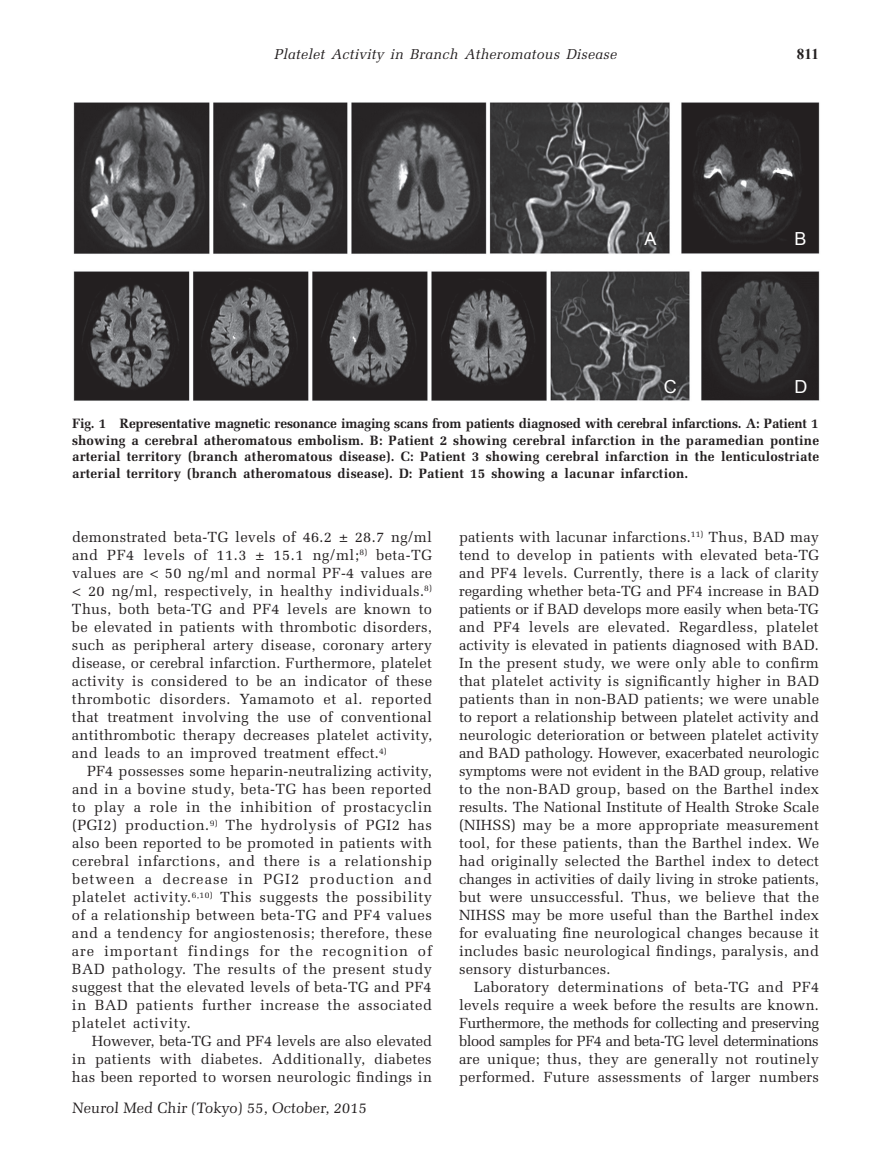
<style>
.page{position:relative;width:876px;height:1175px;background:#fff}
.page>*{position:absolute;margin:0;border:0;box-sizing:border-box;transform-origin:0 0}
.t1{font:18px "Arial";color:#fff}
.t2{font:italic 15px "Melior LT Std";color:#231f20}
.t3{font:700 15px "Times New Roman";color:#231f20}
.t4{font:14.7px/18px "Melior LT Std";letter-spacing:.015em;color:#231f20;text-align:justify}
.t5{font:italic 14.25px "Melior LT Std";letter-spacing:.015em;color:#231f20}
.t6{font:700 13.5px/16.5px "Melior LT Std";letter-spacing:.015em;color:#231f20;text-align:justify}
</style>
<div class="page">
<img style="left:73px;top:102px;width:747px;height:299px">
<p class="t5" style="left:274px;top:46px;width:344px">Platelet Activity in Branch Atheromatous Disease</p>
<p class="t3" style="left:797px;top:43px;width:24px">811</p>
<p class="t1" style="left:645px;top:227px;width:14px">A</p>
<p class="t1" style="left:664px;top:374px;width:14px">C</p>
<p class="t1" style="left:794px;top:227px;width:14px">B</p>
<p class="t1" style="left:794px;top:374px;width:14px">D</p>
<p class="t6" style="left:72px;top:415px;width:749px">Fig. 1 Representative magnetic resonance imaging scans from patients diagnosed with cerebral infarctions. A: Patient 1 showing a cerebral atheromatous embolism. B: Patient 2 showing cerebral infarction in the paramedian pontine arterial territory (branch atheromatous disease). C: Patient 3 showing cerebral infarction in the lenticulostriate arterial territory (branch atheromatous disease). D: Patient 15 showing a lacunar infarction.</p>
<p class="t4" style="left:72px;top:528px;width:362px">demonstrated beta-TG levels of 46.2 ± 28.7 ng/ml and PF4 levels of 11.3 ± 15.1 ng/ml;<sup>8)</sup> beta-TG values are &lt; 50 ng/ml and normal PF-4 values are &lt; 20 ng/ml, respectively, in healthy individuals.<sup>8)<br></sup>Thus, both beta-TG and PF4 levels are known to be elevated in patients with thrombotic disorders, such as peripheral artery disease, coronary artery disease, or cerebral infarction. Furthermore, platelet activity is considered to be an indicator of these thrombotic disorders. Yamamoto et al. reported that treatment involving the use of conventional antithrombotic therapy decreases platelet activity, and leads to an improved treatment effect.<sup>4)</sup></p>
<p class="t4" style="left:72px;top:762px;width:362px;text-indent:15px">PF4 possesses some heparin-neutralizing activity, and in a bovine study, beta-TG has been reported to play a role in the inhibition of prostacyclin (PGI2) production.<sup>9)</sup> The hydrolysis of PGI2 has also been reported to be promoted in patients with cerebral infarctions, and there is a relationship between a decrease in PGI2 production and platelet activity.<sup>6,10)</sup> This suggests the possibility of a relationship between beta-TG and PF4 values and a tendency for angiostenosis; therefore, these are important findings for the recognition of BAD pathology. The results of the present study suggest that the elevated levels of beta-TG and PF4 in BAD patients further increase the associated platelet activity.</p>
<p class="t4" style="left:72px;top:1032px;width:362px;text-indent:20px">However, beta-TG and PF4 levels are also elevated in patients with diabetes. Additionally, diabetes has been reported to worsen neurologic findings in</p>
<p class="t2" style="left:72px;top:1099px;width:299px">Neurol Med Chir (Tokyo) 55, October, 2015</p>
<p class="t4" style="left:459px;top:528px;width:362px">patients with lacunar infarctions.<sup>11)</sup> Thus, BAD may tend to develop in patients with elevated beta-TG and PF4 levels. Currently, there is a lack of clarity regarding whether beta-TG and PF4 increase in BAD patients or if BAD develops more easily when beta-TG and PF4 levels are elevated. Regardless, platelet activity is elevated in patients diagnosed with BAD.<br>In the present study, we were only able to confirm that platelet activity is significantly higher in BAD patients than in non-BAD patients; we were unable to report a relationship between platelet activity and neurologic deterioration or between platelet activity and BAD pathology. However, exacerbated neurologic symptoms were not evident in the BAD group, relative to the non-BAD group, based on the Barthel index results. The National Institute of Health Stroke Scale (NIHSS) may be a more appropriate measurement tool, for these patients, than the Barthel index. We had originally selected the Barthel index to detect changes in activities of daily living in stroke patients, but were unsuccessful. Thus, we believe that the NIHSS may be more useful than the Barthel index for evaluating fine neurological changes because it includes basic neurological findings, paralysis, and sensory disturbances.</p>
<p class="t4" style="left:459px;top:978px;width:362px;text-indent:15px">Laboratory determinations of beta-TG and PF4 levels require a week before the results are known.<br>Furthermore, the methods for collecting and preserving blood samples for PF4 and beta-TG level determinations are unique; thus, they are generally not routinely performed. Future assessments of larger numbers</p>
</div>
